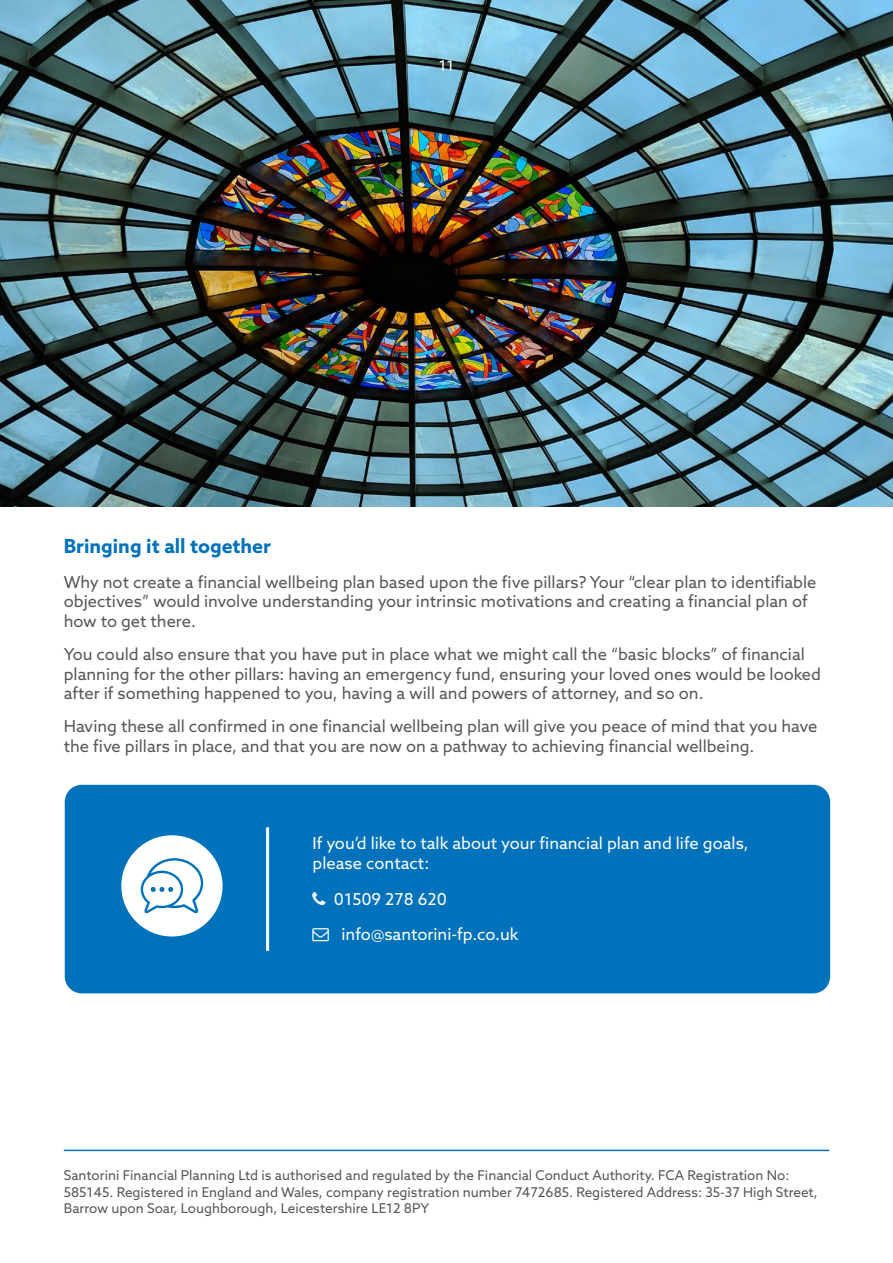
<style>
.page{position:relative;width:893px;height:1263px;background:#fff}
.page>*{position:absolute;margin:0;border:0;box-sizing:border-box;transform-origin:0 0}
.t1{font:700 19.5px "Azo Sans";color:#0072bb}
.t2{font:16.5px/19.8px "Azo Sans";color:#575756}
.t3{font:16.5px/19.8px "Azo Sans";color:#fff}
.t4{font:15px "Azo Sans";color:#fff}
.t5{font:13.5px/16.2px "Azo Sans";color:#575756}
</style>
<div class="page">
<img style="left:0;top:0;width:893px;height:506px">
<div style="left:65px;top:785px;width:765px;height:208px;background:#0072bb;border-radius:17px"></div>
<hr style="left:266px;top:827px;width:3px;height:124px;background:#fff">
<div style="left:121px;top:835px;width:102px;height:101px;background:#fff;border-radius:50%"></div>
<svg style="left:141px;top:858px;width:62px;height:55px"></svg>
<hr style="left:64px;top:1150px;width:765px;height:1px;background:#0072bb">
<p class="t4" style="left:439px;top:56px;width:17px">11</p>
<p class="t1" style="left:64px;top:533px;width:209px">Bringing it all together</p>
<p class="t2" style="left:64px;top:572px;width:754px">Why not create a financial wellbeing plan based upon the five pillars? Your “clear plan to identifiable objectives” would involve understanding your intrinsic motivations and creating a financial plan of how to get there.</p>
<p class="t2" style="left:64px;top:644px;width:759px">You could also ensure that you have put in place what we might call the “basic blocks” of financial planning for the other pillars: having an emergency fund, ensuring your loved ones would be looked after if something happened to you, having a will and powers of attorney, and so on.</p>
<p class="t2" style="left:64px;top:716px;width:755px">Having these all confirmed in one financial wellbeing plan will give you peace of mind that you have the five pillars in place, and that you are now on a pathway to achieving financial wellbeing.</p>
<p class="t3" style="left:313px;top:833px;width:438px">If you’d like to talk about your financial plan and life goals, please contact:</p>
<p class="t3" style="left:334px;top:888px;width:115px">01509 278 620</p>
<p class="t3" style="left:341px;top:924px;width:179px">info@santorini-fp.co.uk</p>
<p class="t5" style="left:64px;top:1167px;width:755px">Santorini Financial Planning Ltd is authorised and regulated by the Financial Conduct Authority. FCA Registration No:<br>585145. Registered in England and Wales, company registration number 7472685. Registered Address: 35-37 High Street,<br>Barrow upon Soar, Loughborough, Leicestershire LE12 8PY</p>
</div>
